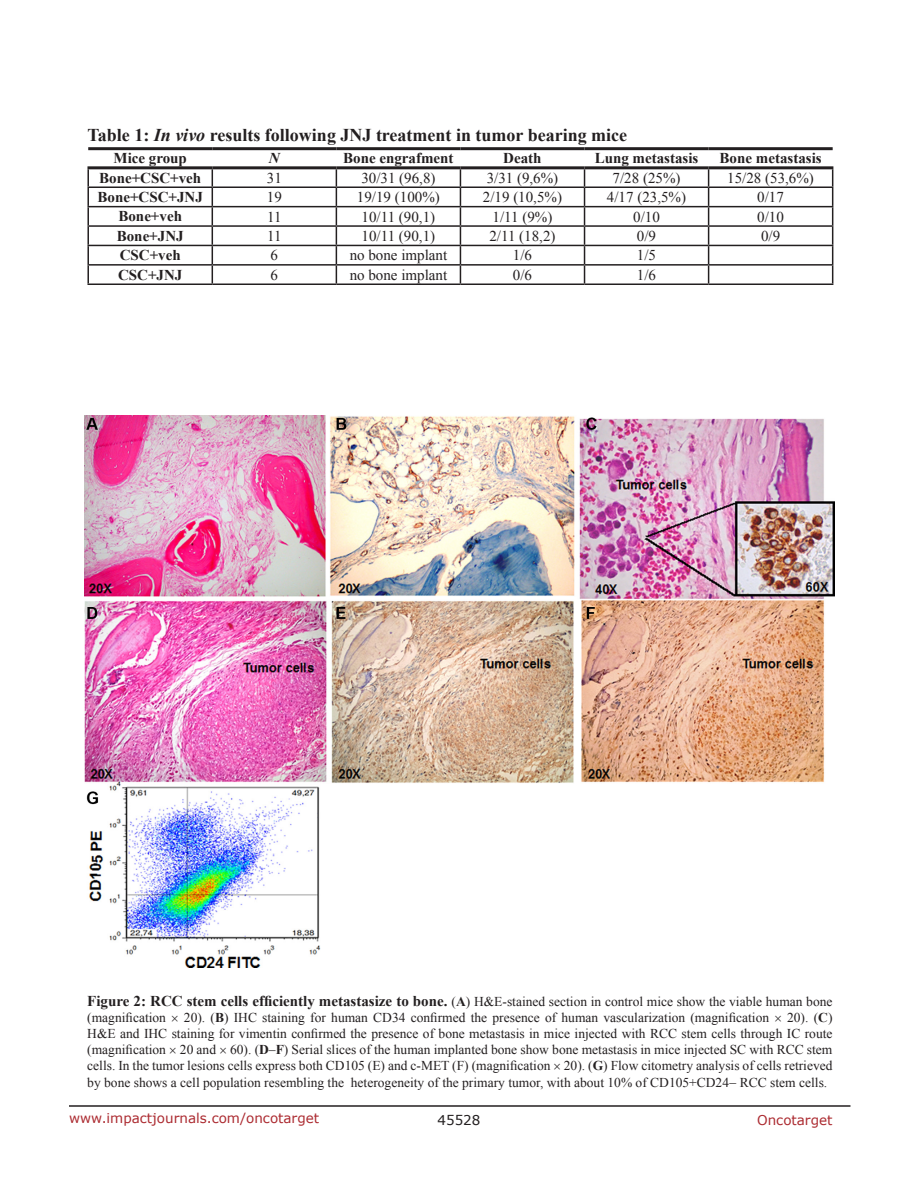
<style>
.page{position:relative;width:918px;height:1188px;background:#fff}
.page>*{position:absolute;margin:0;border:0;box-sizing:border-box;transform-origin:0 0}
.TableHeading{font:700 18px "Times New Roman";color:#231f20}
.TableText{font:15px "Times New Roman";color:#231f20}
.TableText-2{font:700 15px "Times New Roman";color:#231f20}
.TableText-3{font:italic 700 15px "Times New Roman";color:#231f20}
.FigureText{font:13.5px/16.2px "Times New Roman";color:#231f20}
.t1{font:13.5px "Verdana";color:#ac2b31}
.t2{font:13.5px "Verdana";color:#231f20}
.s1{font-style:italic}
.s2{font-weight:700;font-size:15px}
.s3{font-weight:700}
</style>
<div class="page">
<hr style="left:69px;top:1105px;width:781px;height:2px;background:#231f20">
<img style="left:84px;top:415px;width:750px;height:553px">
<hr style="left:87px;top:186px;width:125px;height:2px;background:#231f20">
<hr style="left:212px;top:186px;width:124px;height:2px;background:#231f20">
<hr style="left:336px;top:186px;width:124px;height:2px;background:#231f20">
<hr style="left:460px;top:186px;width:125px;height:2px;background:#231f20">
<hr style="left:585px;top:186px;width:124px;height:2px;background:#231f20">
<hr style="left:709px;top:186px;width:124px;height:2px;background:#231f20">
<hr style="left:87px;top:206px;width:125px;height:1px;background:#231f20">
<hr style="left:212px;top:206px;width:124px;height:1px;background:#231f20">
<hr style="left:336px;top:206px;width:124px;height:1px;background:#231f20">
<hr style="left:460px;top:206px;width:125px;height:1px;background:#231f20">
<hr style="left:585px;top:206px;width:124px;height:1px;background:#231f20">
<hr style="left:709px;top:206px;width:124px;height:1px;background:#231f20">
<hr style="left:87px;top:225px;width:125px;height:2px;background:#231f20">
<hr style="left:212px;top:225px;width:124px;height:2px;background:#231f20">
<hr style="left:336px;top:225px;width:124px;height:2px;background:#231f20">
<hr style="left:460px;top:225px;width:125px;height:2px;background:#231f20">
<hr style="left:585px;top:225px;width:124px;height:2px;background:#231f20">
<hr style="left:709px;top:225px;width:124px;height:2px;background:#231f20">
<hr style="left:87px;top:245px;width:125px;height:1px;background:#231f20">
<hr style="left:212px;top:245px;width:124px;height:1px;background:#231f20">
<hr style="left:336px;top:245px;width:124px;height:1px;background:#231f20">
<hr style="left:460px;top:245px;width:125px;height:1px;background:#231f20">
<hr style="left:585px;top:245px;width:124px;height:1px;background:#231f20">
<hr style="left:709px;top:245px;width:124px;height:1px;background:#231f20">
<hr style="left:87px;top:264px;width:125px;height:2px;background:#231f20">
<svg style="left:87px;top:169px;width:2px;height:115px"></svg>
<hr style="left:212px;top:264px;width:124px;height:2px;background:#231f20">
<svg style="left:212px;top:169px;width:1px;height:115px"></svg>
<hr style="left:336px;top:264px;width:124px;height:2px;background:#231f20">
<svg style="left:336px;top:169px;width:1px;height:115px"></svg>
<hr style="left:460px;top:264px;width:125px;height:2px;background:#231f20">
<svg style="left:460px;top:169px;width:1px;height:115px"></svg>
<hr style="left:585px;top:264px;width:124px;height:2px;background:#231f20">
<svg style="left:584px;top:169px;width:1px;height:115px"></svg>
<hr style="left:709px;top:264px;width:124px;height:2px;background:#231f20">
<svg style="left:708px;top:169px;width:1px;height:115px"></svg>
<svg style="left:832px;top:169px;width:1px;height:115px"></svg>
<hr style="left:87px;top:284px;width:125px;height:1px;background:#231f20">
<hr style="left:212px;top:284px;width:124px;height:1px;background:#231f20">
<hr style="left:336px;top:284px;width:124px;height:1px;background:#231f20">
<hr style="left:460px;top:284px;width:125px;height:1px;background:#231f20">
<hr style="left:585px;top:284px;width:124px;height:1px;background:#231f20">
<hr style="left:709px;top:284px;width:124px;height:1px;background:#231f20">
<hr style="left:88px;top:147px;width:124px;height:3px;background:#231f20">
<hr style="left:212px;top:147px;width:124px;height:3px;background:#231f20">
<hr style="left:336px;top:147px;width:124px;height:3px;background:#231f20">
<hr style="left:460px;top:147px;width:125px;height:3px;background:#231f20">
<hr style="left:585px;top:147px;width:124px;height:3px;background:#231f20">
<hr style="left:709px;top:147px;width:124px;height:3px;background:#231f20">
<hr style="left:87px;top:166px;width:125px;height:3px;background:#231f20">
<hr style="left:212px;top:166px;width:124px;height:3px;background:#231f20">
<hr style="left:336px;top:166px;width:124px;height:3px;background:#231f20">
<hr style="left:460px;top:166px;width:125px;height:3px;background:#231f20">
<hr style="left:585px;top:166px;width:124px;height:3px;background:#231f20">
<hr style="left:709px;top:166px;width:124px;height:3px;background:#231f20">
<p class="TableHeading" style="left:87px;top:123px;width:541px">Table 1: <span class="s1">In vivo</span> results following JNJ treatment in tumor bearing mice</p>
<p class="TableText-2" style="left:114px;top:148px;width:75px">Mice group</p>
<p class="TableText-3" style="left:269px;top:148px;width:12px">N</p>
<p class="TableText-2" style="left:343px;top:148px;width:112px">Bone engrafment</p>
<p class="TableText-2" style="left:503px;top:148px;width:40px">Death</p>
<p class="TableText-2" style="left:595px;top:148px;width:105px">Lung metastasis</p>
<p class="TableText-2" style="left:720px;top:148px;width:104px">Bone metastasis</p>
<p class="TableText-2" style="left:99px;top:167px;width:104px">Bone+CSC+veh</p>
<p class="TableText" style="left:267px;top:168px;width:16px">31</p>
<p class="TableText" style="left:361px;top:168px;width:76px">30/31 (96,8)</p>
<p class="TableText" style="left:487px;top:168px;width:73px">3/31 (9,6%)</p>
<p class="TableText" style="left:613px;top:168px;width:69px">7/28 (25%)</p>
<p class="TableText" style="left:727px;top:168px;width:88px">15/28 (53,6%)</p>
<p class="TableText-2" style="left:98px;top:187px;width:107px">Bone+CSC+JNJ</p>
<p class="TableText" style="left:267px;top:187px;width:16px">19</p>
<p class="TableText" style="left:357px;top:187px;width:84px">19/19 (100%)</p>
<p class="TableText" style="left:483px;top:187px;width:81px">2/19 (10,5%)</p>
<p class="TableText" style="left:607px;top:187px;width:81px">4/17 (23,5%)</p>
<p class="TableText" style="left:757px;top:187px;width:28px">0/17</p>
<p class="TableText-2" style="left:118px;top:206px;width:65px">Bone+veh</p>
<p class="TableText" style="left:267px;top:206px;width:16px">11</p>
<p class="TableText" style="left:362px;top:206px;width:75px">10/11 (90,1)</p>
<p class="TableText" style="left:493px;top:206px;width:61px">1/11 (9%)</p>
<p class="TableText" style="left:633px;top:206px;width:28px">0/10</p>
<p class="TableText" style="left:757px;top:206px;width:28px">0/10</p>
<p class="TableText-2" style="left:117px;top:225px;width:68px">Bone+JNJ</p>
<p class="TableText" style="left:267px;top:226px;width:16px">11</p>
<p class="TableText" style="left:362px;top:226px;width:75px">10/11 (90,1)</p>
<p class="TableText" style="left:489px;top:226px;width:68px">2/11 (18,2)</p>
<p class="TableText" style="left:637px;top:226px;width:21px">0/9</p>
<p class="TableText" style="left:761px;top:226px;width:21px">0/9</p>
<p class="TableText-2" style="left:120px;top:245px;width:63px">CSC+veh</p>
<p class="TableText" style="left:271px;top:245px;width:9px">6</p>
<p class="TableText" style="left:350px;top:245px;width:99px">no bone implant</p>
<p class="TableText" style="left:513px;top:245px;width:21px">1/6</p>
<p class="TableText" style="left:637px;top:245px;width:21px">1/5</p>
<p class="TableText-2" style="left:118px;top:264px;width:66px">CSC+JNJ</p>
<p class="TableText" style="left:271px;top:265px;width:9px">6</p>
<p class="TableText" style="left:350px;top:265px;width:99px">no bone implant</p>
<p class="TableText" style="left:513px;top:265px;width:21px">0/6</p>
<p class="TableText" style="left:637px;top:265px;width:21px">1/6</p>
<p class="FigureText" style="left:87px;top:993px;width:747px"><span class="s2">Figure 2: RCC stem cells efficiently metastasize to bone.</span> (<span class="s3">A</span>) H&amp;E-stained section in control mice show the viable human bone (magnification</p>
<p class="FigureText" style="left:184px;top:1009px;width:587px">20). (<span class="s3">B</span>) IHC staining for human CD34 confirmed the presence of human vascularization (magnification</p>
<p class="FigureText" style="left:87px;top:1009px;width:747px;text-align:justify;text-indent:700px">20). (<span class="s3">C</span>)<br>H&amp;E and IHC staining for vimentin confirmed the presence of bone metastasis in mice injected with RCC stem cells through IC route (magnification 20 and 60). (<span class="s3">D</span>–<span class="s3">F</span>) Serial slices of the human implanted bone show bone metastasis in mice injected SC with RCC stem cells. In the tumor lesions cells express both CD105 (E) and c-MET (F) (magnification 20). (<span class="s3">G</span>) Flow citometry analysis of cells retrieved by bone shows a cell population resembling the heterogeneity of the primary tumor, with about 10% of CD105+CD24− RCC stem cells.</p>
<p class="t1" style="left:69px;top:1109px;width:252px">www.impactjournals.com/oncotarget</p>
<p class="t2" style="left:438px;top:1111px;width:44px">45528</p>
<p class="t1" style="left:757px;top:1111px;width:77px">Oncotarget</p>
</div>
